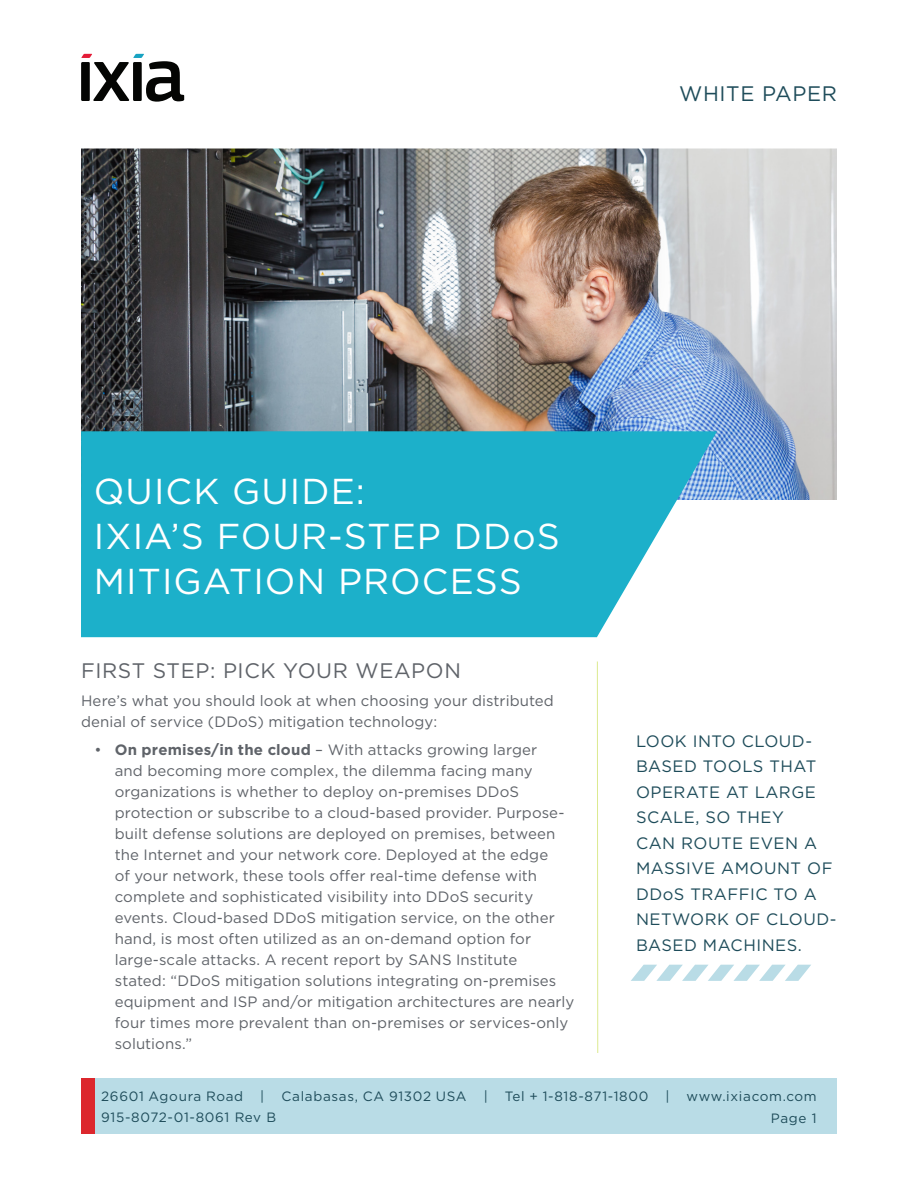
<style>
.page{position:relative;width:918px;height:1188px;background:#fff}
.page>*{position:absolute;margin:0;border:0;box-sizing:border-box;transform-origin:0 0}
.White_Paper_Title{font:36px/45px "Gotham";letter-spacing:.03em;color:#fff}
.Header_1{font:21px "Gotham";letter-spacing:.03em;color:#5f6369}
.t1{font:21px "Gotham";letter-spacing:.03em;color:#1e4c5a}
.White_Paper_Call_Out{font:16.5px/25.5px "Gotham";letter-spacing:.03em;color:#1e4c5a}
.Body{font:15px/21px "Gotham";letter-spacing:.005em;color:#5f6369}
.Footer_Website{font:13.5px "Gotham";letter-spacing:.05em;color:#1e4c5a}
.Doc_Number{font:13.5px "Gotham";letter-spacing:.045em;color:#1e4c5a}
.Date__Page_Number{font:13.5px "Gotham";color:#1e4c5a}
.s1{font-weight:700}
</style>
<div class="page">
<div style="left:81px;top:1079px;width:756px;height:55px;background:#b9dce6"></div>
<div style="left:81px;top:1079px;width:13px;height:55px;background:#dc272d"></div>
<svg style="left:81px;top:54px;width:103px;height:48px"></svg>
<img style="left:81px;top:148px;width:756px;height:490px">
<hr style="left:597px;top:662px;width:1px;height:391px;background:#dcea90">
<svg style="left:631px;top:965px;width:180px;height:16px"></svg>
<h2 class="t1" style="left:679px;top:80px;width:159px">WHITE PAPER</h2>
<p class="White_Paper_Title" style="left:94px;top:468px;width:273px">QUICK GUIDE:</p>
<p class="White_Paper_Title" style="left:94px;top:513px;width:467px">IXIA’S FOUR-STEP DDoS<br>MITIGATION PROCESS</p>
<p class="Header_1" style="left:81px;top:657px;width:381px">FIRST STEP: PICK YOUR WEAPON</p>
<p class="Body" style="left:81px;top:690px;width:474px">Here’s what you should look at when choosing your distributed denial of service (DDoS) mitigation technology:</p>
<p class="Body" style="left:115px;top:739px;width:461px;text-indent:-20px">• <span class="s1">On premises/in the cloud</span> – With attacks growing larger<br>and becoming more complex, the dilemma facing many organizations is whether to deploy on-premises DDoS protection or subscribe to a cloud-based provider. Purpose&shy;built defense solutions are deployed on premises, between the Internet and your network core. Deployed at the edge<br>of your network, these tools offer real-time defense with complete and sophisticated visibility into DDoS security events. Cloud-based DDoS mitigation service, on the other hand, is most often utilized as an on-demand option for large-scale attacks. A recent report by SANS Institute<br>stated: “DDoS mitigation solutions integrating on-premises equipment and ISP and/or mitigation architectures are nearly four times more prevalent than on-premises or services-only solutions.”</p>
<p class="White_Paper_Call_Out" style="left:636px;top:728px;width:202px">LOOK INTO CLOUD-<br>BASED TOOLS THAT<br>OPERATE AT LARGE<br>SCALE, SO THEY<br>CAN ROUTE EVEN A<br>MASSIVE AMOUNT OF<br>DDoS TRAFFIC TO A<br>NETWORK OF CLOUD-<br>BASED MACHINES.</p>
<p class="Footer_Website" style="left:101px;top:1087px;width:144px">26601 Agoura Road</p>
<p class="Footer_Website" style="left:260px;top:1087px;width:6px">|</p>
<p class="Footer_Website" style="left:282px;top:1087px;width:187px">Calabasas, CA 91302 USA</p>
<p class="Footer_Website" style="left:484px;top:1087px;width:6px">|</p>
<p class="Footer_Website" style="left:505px;top:1087px;width:145px">Tel + 1-818-871-1800</p>
<p class="Footer_Website" style="left:665px;top:1087px;width:6px">|</p>
<p class="Footer_Website" style="left:687px;top:1087px;width:132px">www.ixiacom.com</p>
<p class="Doc_Number" style="left:101px;top:1109px;width:177px">915-8072-01-8061 Rev B</p>
<p class="Date__Page_Number" style="left:771px;top:1110px;width:47px">Page 1</p>
</div>
